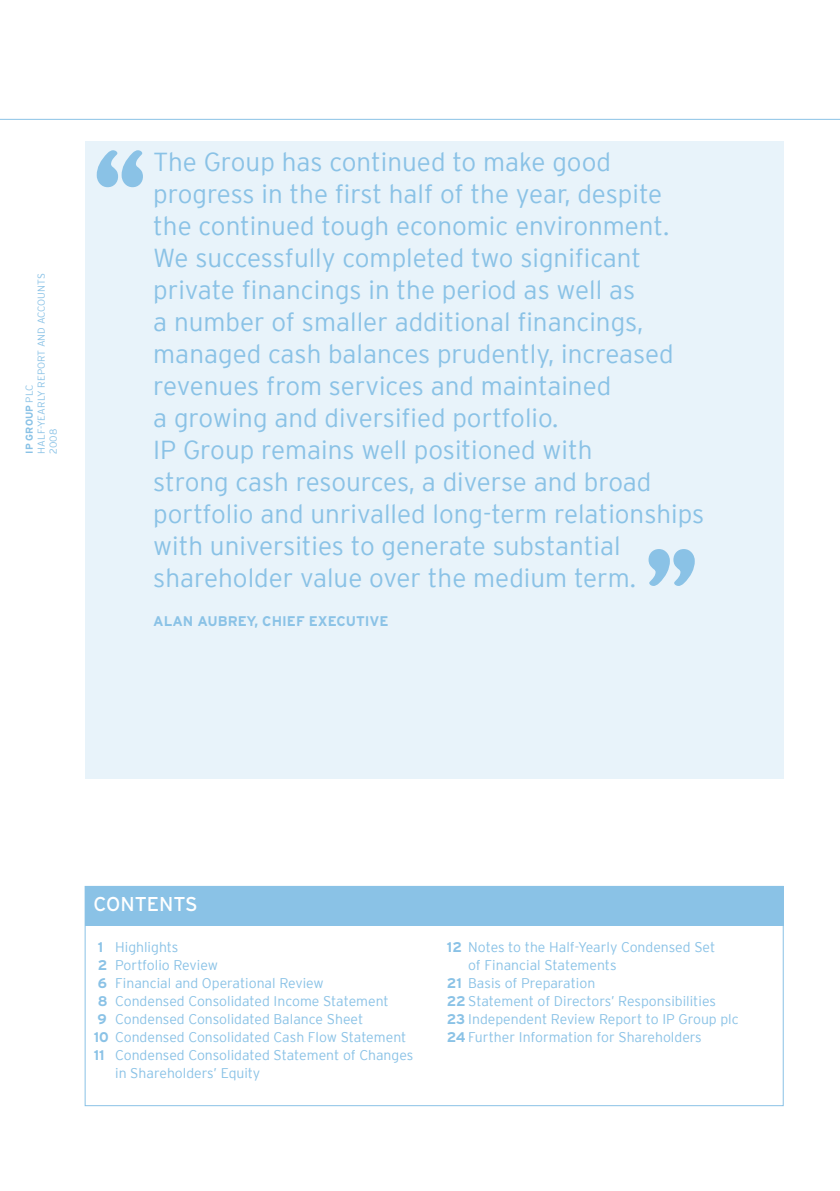
<style>
.page{position:relative;width:840px;height:1191px;background:#fff}
.page>*{position:absolute;margin:0;border:0;box-sizing:border-box;transform-origin:0 0}
.t1{font:900 96px "Cooper";color:#8ac2e6}
.t2{font:300 26px/32px "Interstate";color:#8ac2e6}
.t3{font:20px "Interstate";color:#fff}
.t4{font:300 14px "Interstate";color:#8ac2e6}
.t5{font:700 14px "Interstate";color:#8ac2e6}
.t6{font:300 10px/12px "Interstate";color:#8ac2e6}
.s1{font-weight:700}
</style>
<div class="page">
<hr style="left:0;top:119px;width:839px;height:1px;background:#8ac2e6">
<div style="left:85px;top:142px;width:697px;height:637px;background:#e8f3fa"></div>
<div style="left:85px;top:886px;width:697px;height:40px;background:#8ac2e6"></div>
<p class="t6" style="left:23px;top:454px;width:182px;rotate:-90deg"><span class="s1">IP GROUP</span> PLC<br>HALF-YEARLY REPORT AND ACCOUNTS<br>2008</p>
<h1 class="t1" style="left:93px;top:127px;width:55px">“</h1>
<p class="t2" style="left:153px;top:146px;width:552px">The Group has continued to make good progress in the first half of the year, despite the continued tough economic environment.<br>We successfully completed two significant private financings in the period as well as<br>a number of smaller additional financings, managed cash balances prudently, increased revenues from services and maintained<br>a growing and diversified portfolio.<br>IP Group remains well positioned with<br>strong cash resources, a diverse and broad portfolio and unrivalled long‑term relationships with universities to generate substantial shareholder value over the medium term.</p>
<p class="t5" style="left:153px;top:613px;width:192px">ALAN AU BREY, CHI EF EXECUTI</p>
<p class="t5" style="left:369px;top:613px;width:21px">VE</p>
<h1 class="t1" style="left:644px;top:526px;width:55px">”</h1>
<p class="t3" style="left:94px;top:892px;width:106px">CONTENTS</p>
<p class="t4" style="left:98px;top:939px;width:82px"><span class="s1">1</span> Highlights</p>
<p class="t4" style="left:98px;top:957px;width:121px"><span class="s1">2</span> Portfolio Review</p>
<p class="t4" style="left:98px;top:975px;width:227px"><span class="s1">6</span> Financial and Operational Review</p>
<p class="t4" style="left:98px;top:993px;width:292px"><span class="s1">8</span> Condensed Consolidated I ncome Statement</p>
<p class="t4" style="left:97px;top:1011px;width:267px"><span class="s1">9</span> Condensed Consolidated Balance Sheet</p>
<p class="t4" style="left:94px;top:1029px;width:314px"><span class="s1">10</span> Condensed Consolidated Cash Flow Statement</p>
<p class="t4" style="left:94px;top:1047px;width:321px"><span class="s1">11</span> Condensed Consolidated Statement of Changes</p>
<p class="t4" style="left:115px;top:1065px;width:146px">in Shareholders’ Equity</p>
<p class="t4" style="left:446px;top:939px;width:269px"><span class="s1">12</span> Notes to the Half-Yearly Condensed Set</p>
<p class="t4" style="left:468px;top:957px;width:150px">of Financial Statements</p>
<p class="t4" style="left:446px;top:975px;width:150px"><span class="s1">21</span> Basis of Preparation</p>
<p class="t4" style="left:446px;top:993px;width:270px"><span class="s1">22</span> Statement of Directors’ Responsibilities</p>
<p class="t4" style="left:446px;top:1011px;width:293px"><span class="s1">23</span> Independent Review Report to IP Group plc</p>
<p class="t4" style="left:446px;top:1029px;width:256px"><span class="s1">24</span> Further Information for Shareholders</p>
</div>
